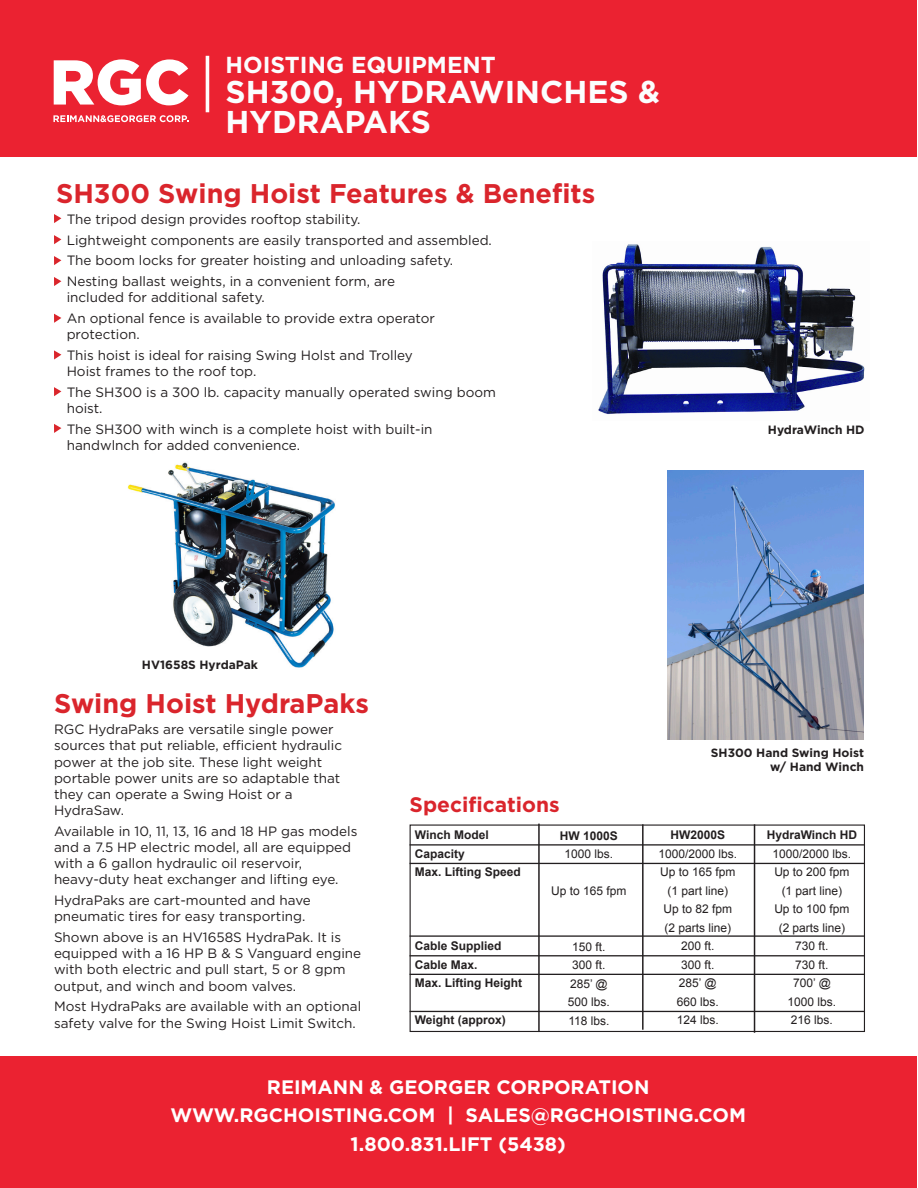
<style>
.page{position:relative;width:918px;height:1188px;background:#fff}
.page>*{position:absolute;margin:0;border:0;box-sizing:border-box;transform-origin:0 0}
.t1{font:900 63.15px "Gotham HTF";color:#fff}
.t2{font:700 31.5px "Gotham HTF";color:#fbfdfe}
.t3{font:700 27px "Gotham HTF";color:#da252c}
.t4{font:700 23.1px "Gotham HTF";color:#fbfdfe}
.t5{font:700 21px "Gotham HTF";color:#da252c}
.t6{font:700 19.5px "Gotham";color:#fff}
.t7{font:13.5px/16.2px "Gotham HTF";color:#231f20}
.t8{font:12px "Arial";color:#231f20}
.t9{font:700 12px "Arial";color:#231f20}
.t10{font:700 12px "Gotham HTF";color:#231f20}
</style>
<div class="page">
<div style="left:1px;top:1px;width:916px;height:156px;background:#eb2231"></div>
<svg style="left:54px;top:424px;width:7px;height:9px"></svg>
<svg style="left:54px;top:387px;width:7px;height:9px"></svg>
<svg style="left:54px;top:350px;width:7px;height:10px"></svg>
<svg style="left:54px;top:314px;width:7px;height:9px"></svg>
<svg style="left:54px;top:277px;width:7px;height:9px"></svg>
<svg style="left:54px;top:256px;width:7px;height:9px"></svg>
<svg style="left:54px;top:235px;width:7px;height:9px"></svg>
<svg style="left:54px;top:214px;width:7px;height:9px"></svg>
<div style="left:410px;top:825px;width:455px;height:207px;border:1px solid #231f20"></div>
<hr style="left:410px;top:844px;width:455px;height:2px;background:#231f20">
<hr style="left:410px;top:863px;width:455px;height:1px;background:#231f20">
<hr style="left:410px;top:935px;width:455px;height:2px;background:#231f20">
<hr style="left:410px;top:955px;width:455px;height:1px;background:#231f20">
<hr style="left:410px;top:974px;width:455px;height:1px;background:#231f20">
<hr style="left:410px;top:1011px;width:455px;height:1px;background:#231f20">
<img style="left:127px;top:462px;width:208px;height:206px">
<hr style="left:538px;top:824px;width:2px;height:208px;background:#231f20">
<img style="left:598px;top:244px;width:267px;height:170px">
<img style="left:668px;top:471px;width:196px;height:268px">
<hr style="left:642px;top:824px;width:2px;height:206px;background:#231f20">
<hr style="left:754px;top:824px;width:1px;height:209px;background:#231f20">
<hr style="left:206px;top:56px;width:3px;height:56px;background:#fff">
<svg style="left:53px;top:115px;width:136px;height:7px"></svg>
<div style="left:0;top:1057px;width:916px;height:131px;background:#eb2231"></div>
<p class="t1" style="left:50px;top:46px;width:142px">RGC</p>
<p class="t4" style="left:226px;top:51px;width:272px">HOISTING EQUIPMENT</p>
<p class="t2" style="left:226px;top:74px;width:436px">SH300, HYDRAWINCHES &amp;</p>
<p class="t2" style="left:226px;top:104px;width:207px">HYDRAPAKS</p>
<p class="t3" style="left:56px;top:178px;width:541px">SH300 Swing Hoist Features &amp; Benefits</p>
<p class="t7" style="left:67px;top:211px;width:295px">The tripod design provides rooftop stability.</p>
<p class="t7" style="left:67px;top:231px;width:427px">Lightweight components are easily transported and assembled.</p>
<p class="t7" style="left:67px;top:252px;width:388px">The boom locks for greater hoisting and unloading safety.</p>
<p class="t7" style="left:67px;top:273px;width:330px">Nesting ballast weights, in a convenient form, are</p>
<p class="t7" style="left:67px;top:289px;width:200px">included for additional safety.</p>
<p class="t7" style="left:67px;top:310px;width:370px">An optional fence is available to provide extra operator</p>
<p class="t7" style="left:67px;top:326px;width:75px">protection.</p>
<p class="t7" style="left:67px;top:347px;width:348px">This hoist is ideal for raising Swing Holst and Trolley</p>
<p class="t7" style="left:67px;top:363px;width:191px">Hoist frames to the roof top.</p>
<p class="t7" style="left:67px;top:384px;width:431px">The SH300 is a 300 lb. capacity manually operated swing boom</p>
<p class="t7" style="left:67px;top:400px;width:37px">hoist.</p>
<p class="t7" style="left:67px;top:420px;width:367px">The SH300 with winch is a complete hoist with built-in</p>
<p class="t7" style="left:67px;top:437px;width:235px">handwlnch for added convenience.</p>
<p class="t10" style="left:768px;top:422px;width:98px">HydraWinch HD</p>
<p class="t10" style="left:142px;top:658px;width:118px">HV1658S HyrdaPak</p>
<p class="t3" style="left:54px;top:688px;width:316px">Swing Hoist HydraPaks</p>
<p class="t7" style="left:54px;top:721px;width:290px">RGC HydraPaks are versatile single power sources that put reliable, efficient hydraulic power at the job site. These light weight</p>
<p class="t7" style="left:54px;top:770px;width:288px">portable power units are so adaptable that they can operate a Swing Hoist or a</p>
<p class="t7" style="left:54px;top:802px;width:71px">HydraSaw.</p>
<p class="t7" style="left:54px;top:823px;width:305px">Available in 10, 11, 13, 16 and 18 HP gas models and a 7.5 HP electric model, all are equipped with a 6 gallon hydraulic oil reservoir, heavy-duty heat exchanger and lifting eye.</p>
<p class="t7" style="left:54px;top:892px;width:258px">HydraPaks are cart-mounted and have</p>
<p class="t7" style="left:54px;top:908px;width:253px">pneumatic tires for easy transporting.</p>
<p class="t7" style="left:54px;top:929px;width:309px">Shown above is an HV1658S HydraPak. It is equipped with a 16 HP B &amp; S Vanguard engine with both electric and pull start, 5 or 8 gpm output, and winch and boom valves.</p>
<p class="t7" style="left:54px;top:998px;width:309px">Most HydraPaks are available with an optional safety valve for the Swing Hoist Limit Switch.</p>
<p class="t5" style="left:410px;top:792px;width:152px">Specifications</p>
<p class="t9" style="left:415px;top:827px;width:75px">Winch Model</p>
<p class="t9" style="left:415px;top:846px;width:51px">Capacity</p>
<p class="t9" style="left:415px;top:864px;width:107px">Max. Lifting Speed</p>
<p class="t9" style="left:560px;top:827px;width:59px">HW 1000S</p>
<p class="t8" style="left:565px;top:846px;width:50px">1000 lbs.</p>
<p class="t8" style="left:551px;top:883px;width:77px">Up to 165 fpm</p>
<p class="t9" style="left:415px;top:938px;width:88px">Cable Supplied</p>
<p class="t9" style="left:415px;top:957px;width:64px">Cable Max.</p>
<p class="t9" style="left:415px;top:975px;width:109px">Max. Lifting Height</p>
<p class="t9" style="left:415px;top:1012px;width:92px">Weight (approx)</p>
<p class="t8" style="left:572px;top:939px;width:35px">150 ft.</p>
<p class="t8" style="left:572px;top:957px;width:35px">300 ft.</p>
<p class="t8" style="left:570px;top:976px;width:39px">285’ @</p>
<p class="t8" style="left:568px;top:994px;width:43px">500 lbs.</p>
<p class="t8" style="left:568px;top:1013px;width:43px">118 lbs.</p>
<p class="t10" style="left:711px;top:746px;width:155px">SH300 Hand Swing Hoist</p>
<p class="t10" style="left:770px;top:760px;width:95px">w/ Hand Winch</p>
<p class="t9" style="left:670px;top:827px;width:56px">HW2000S</p>
<p class="t8" style="left:658px;top:846px;width:80px">1000/2000 lbs.</p>
<p class="t8" style="left:660px;top:864px;width:77px">Up to 165 fpm</p>
<p class="t8" style="left:667px;top:883px;width:62px">(1 part line)</p>
<p class="t8" style="left:663px;top:901px;width:70px">Up to 82 fpm</p>
<p class="t8" style="left:664px;top:920px;width:68px">(2 parts line)</p>
<p class="t8" style="left:681px;top:938px;width:35px">200 ft.</p>
<p class="t8" style="left:681px;top:957px;width:35px">300 ft.</p>
<p class="t8" style="left:679px;top:975px;width:39px">285’ @</p>
<p class="t8" style="left:677px;top:994px;width:43px">660 lbs.</p>
<p class="t8" style="left:677px;top:1012px;width:43px">124 lbs.</p>
<p class="t9" style="left:767px;top:827px;width:92px">HydraWinch HD</p>
<p class="t8" style="left:773px;top:846px;width:80px">1000/2000 lbs.</p>
<p class="t8" style="left:774px;top:864px;width:77px">Up to 200 fpm</p>
<p class="t8" style="left:782px;top:883px;width:62px">(1 part line)</p>
<p class="t8" style="left:774px;top:901px;width:77px">Up to 100 fpm</p>
<p class="t8" style="left:779px;top:920px;width:68px">(2 parts line)</p>
<p class="t8" style="left:795px;top:938px;width:35px">730 ft.</p>
<p class="t8" style="left:795px;top:957px;width:35px">730 ft.</p>
<p class="t8" style="left:793px;top:975px;width:39px">700’ @</p>
<p class="t8" style="left:788px;top:994px;width:50px">1000 lbs.</p>
<p class="t8" style="left:791px;top:1012px;width:43px">216 lbs.</p>
<p class="t6" style="left:267px;top:1074px;width:384px">REIMANN &amp; GEORGER CORPORATION</p>
<p class="t6" style="left:170px;top:1102px;width:577px">WWW.RGCHOISTING.COM | SALES@RGCHOISTING.COM</p>
<p class="t6" style="left:351px;top:1131px;width:217px">1.800.831.LIFT (5438)</p>
</div>
